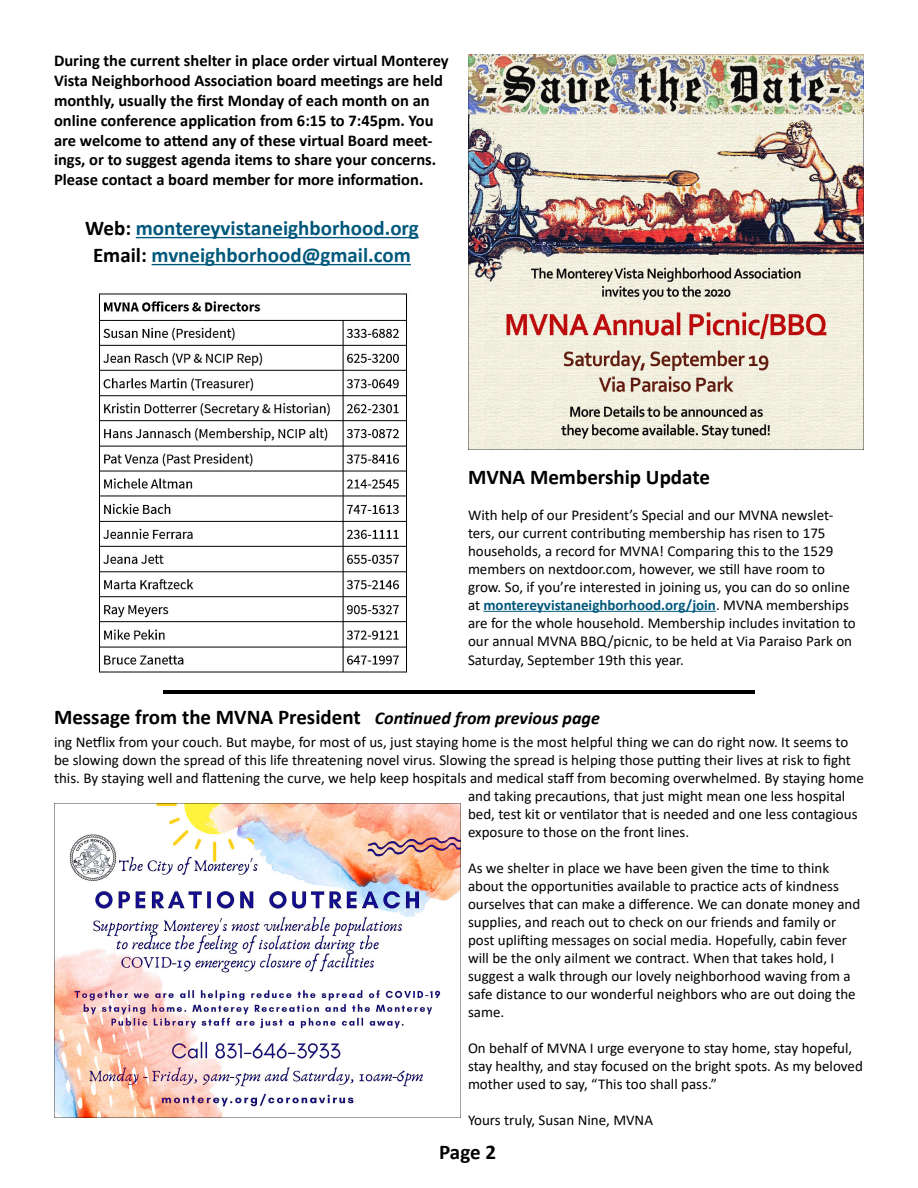
<style>
.page{position:relative;width:918px;height:1188px;background:#fff}
.page>*{position:absolute;margin:0;border:0;box-sizing:border-box;transform-origin:0 0}
.t1{font:700 21px "Calibri";color:#000}
.t2{font:700 21px/27px "Calibri";color:#00587b;text-align:center}
.t3{font:700 16.5px/19.8px "Calibri";color:#000}
.t4{font:15px/18px "Calibri";color:#000}
.s1{color:#000}
.s2{font-weight:700;color:#00587b}
.s3{font-style:italic;font-size:18px}
</style>
<div class="page">
<hr style="left:163px;top:691px;width:592px;height:3px;background:#000">
<img style="left:54px;top:804px;width:406px;height:313px">
<hr style="left:483px;top:611px;width:233px;height:1px;background:#00587b">
<img style="left:99px;top:293px;width:308px;height:380px">
<hr style="left:136px;top:237px;width:283px;height:1px;background:#00587b">
<hr style="left:152px;top:264px;width:259px;height:1px;background:#00587b">
<img style="left:468px;top:54px;width:396px;height:396px">
<p class="t3" style="left:54px;top:51px;width:396px">During the current shelter in place order virtual Monterey Vista Neighborhood Association board meetings are held monthly, usually the first Monday of each month on an online conference application from 6:15 to 7:45pm. You are welcome to attend any of these virtual Board meet&shy;ings, or to suggest agenda items to share your concerns.<br>Please contact a board member for more information.</p>
<h1 class="t2" style="left:85px;top:214px;width:335px"><span class="s1">Web:</span> montereyvistaneighborhood.org<br><span class="s1">Email:</span> mvneighborhood@gmail.com</h1>
<h1 class="t1" style="left:468px;top:462px;width:243px">MVNA Membership Update</h1>
<p class="t4" style="left:468px;top:505px;width:389px">With help of our President’s Special and our MVNA newslet&shy;ters, our current contributing membership has risen to 175 households, a record for MVNA! Comparing this to the 1529 members on nextdoor.com, however, we still have room to grow. So, if you’re interested in joining us, you can do so online at <span class="s2">montereyvistaneighborhood.org/join</span>. MVNA memberships are for the whole household. Membership includes invitation to our annual MVNA BBQ/picnic, to be held at Via Paraiso Park on</p>
<p class="t4" style="left:468px;top:651px;width:217px">Saturday, September 19th this year.</p>
<h1 class="t1" style="left:54px;top:702px;width:548px">Message from the MVNA President <span class="s3">Continued from previous page</span></h1>
<p class="t4" style="left:54px;top:732px;width:796px">ing Netflix from your couch. But maybe, for most of us, just staying home is the most helpful thing we can do right now. It seems to</p>
<p class="t4" style="left:54px;top:750px;width:798px">be slowing down the spread of this life threatening novel virus. Slowing the spread is helping those putting their lives at risk to fight</p>
<p class="t4" style="left:54px;top:768px;width:811px">this. By staying well and flattening the curve, we help keep hospitals and medical staff from becoming overwhelmed. By staying home</p>
<p class="t4" style="left:468px;top:786px;width:379px">and taking precautions, that just might mean one less hospital</p>
<p class="t4" style="left:468px;top:804px;width:391px">bed, test kit or ventilator that is needed and one less contagious</p>
<p class="t4" style="left:468px;top:822px;width:223px">exposure to those on the front lines.</p>
<p class="t4" style="left:468px;top:858px;width:394px">As we shelter in place we have been given the time to think about the opportunities available to practice acts of kindness ourselves that can make a difference. We can donate money and supplies, and reach out to check on our friends and family or post uplifting messages on social media. Hopefully, cabin fever will be the only ailment we contract. When that takes hold, I suggest a walk through our lovely neighborhood waving from a safe distance to our wonderful neighbors who are out doing the same.</p>
<p class="t4" style="left:468px;top:1038px;width:396px">On behalf of MVNA I urge everyone to stay home, stay hopeful, stay healthy, and stay focused on the bright spots. As my beloved mother used to say, “This too shall pass.”</p>
<p class="t4" style="left:468px;top:1110px;width:187px">Yours truly, Susan Nine, MVNA</p>
<h1 class="t1" style="left:439px;top:1137px;width:58px">Page 2</h1>
</div>
